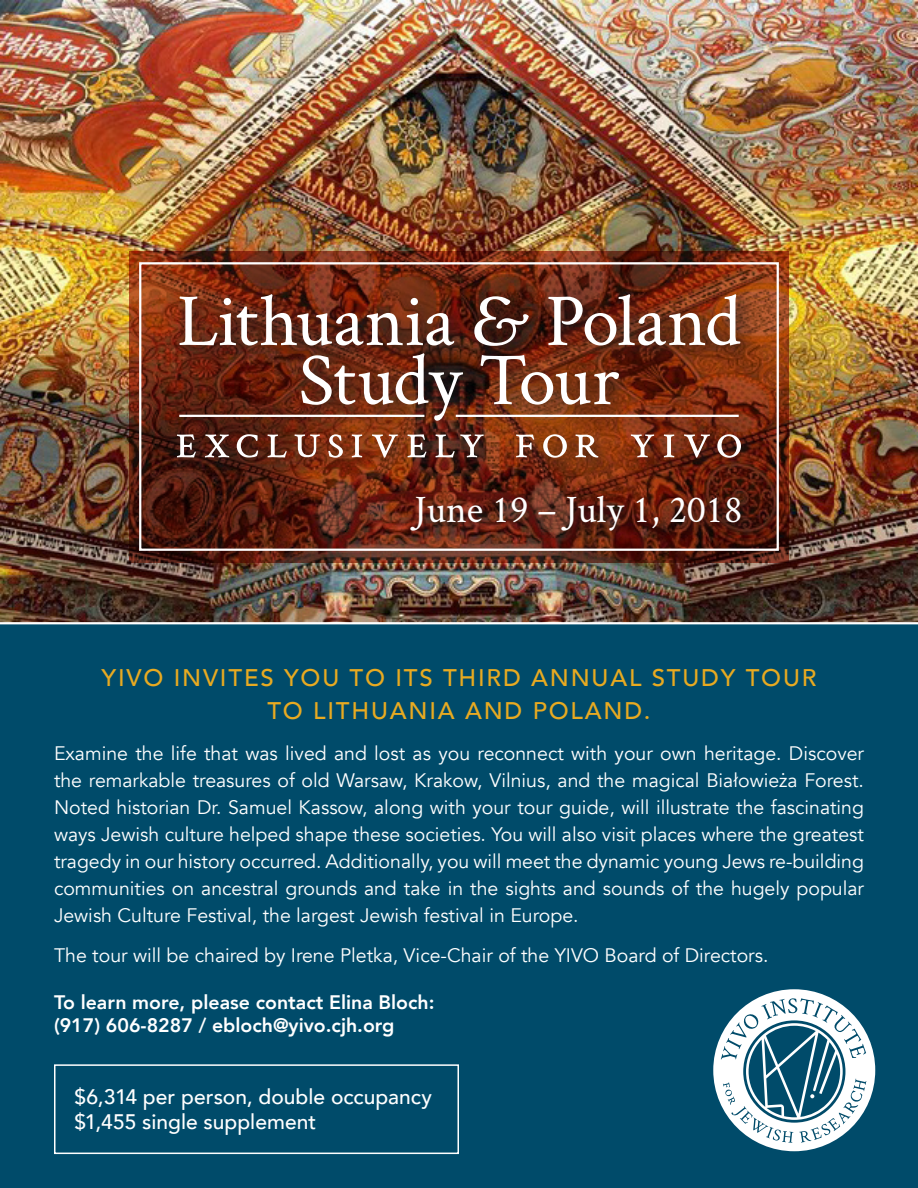
<style>
.page{position:relative;width:918px;height:1188px;background:#fff}
.page>*{position:absolute;margin:0;border:0;box-sizing:border-box;transform-origin:0 0}
.t1{font:75px "Crimson";letter-spacing:-.015em;color:#fff}
.t2{font:51px "Crimson";letter-spacing:.12em;color:#fff}
.t3{font:39px "Crimson";color:#fff}
.Default{font:500 24px "Avenir";letter-spacing:.075em;color:#e8aa21}
.t4{font:500 21px "Avenir";color:#fff}
.Default-2{font:19.5px/27px "Avenir";color:#fff;text-align:justify}
.t5{font:800 19.5px "Avenir";color:#fff}
.s1{font-family:"Athelas";font-style:italic}
</style>
<div class="page">
<img style="left:0;top:0;width:918px;height:622px">
<div style="left:1px;top:624px;width:916px;height:563px;background:#004b6a"></div>
<svg style="left:129px;top:251px;width:660px;height:311px;background:#662612"></svg>
<svg style="left:402px;top:487px;width:358px;height:61px;background:#5c2012"></svg>
<div style="left:139px;top:262px;width:640px;height:289px;border:2px solid #fff"></div>
<svg style="left:713px;top:989px;width:162px;height:162px"></svg>
<svg style="left:169px;top:285px;width:591px;height:192px;background:#662711"></svg>
<hr style="left:179px;top:415px;width:245px;height:2px;background:#fff">
<hr style="left:456px;top:415px;width:283px;height:2px;background:#fff">
<div style="left:54px;top:1064px;width:405px;height:90px;border:2px solid #fff"></div>
<p class="t1" style="left:177px;top:270px;width:566px">Lithuania <span class="s1">&amp;</span> Poland</p>
<p class="t1" style="left:298px;top:329px;width:323px">Study Tour</p>
<p class="t2" style="left:176px;top:406px;width:569px">exclusively for yivo</p>
<p class="t3" style="left:414px;top:483px;width:330px">June 19 – July 1, 2018</p>
<p class="Default" style="left:102px;top:657px;width:716px">YIVO INVITES YOU TO ITS THIRD ANNUAL STUDY TOUR</p>
<p class="Default" style="left:267px;top:690px;width:385px">TO LITHUANIA AND POLAND.</p>
<p class="Default-2" style="left:54px;top:740px;width:812px">Examine the life that was lived and lost as you reconnect with your own heritage. Discover the remarkable treasures of old Warsaw, Krakow, Vilnius, and the magical Białowieża Forest.<br>Noted historian Dr. Samuel Kassow, along with your tour guide, will illustrate the fascinating ways Jewish culture helped shape these societies. You will also visit places where the greatest tragedy in our history occurred. Additionally, you will meet the dynamic young Jews re-building communities on ancestral grounds and take in the sights and sounds of the hugely popular Jewish Culture Festival, the largest Jewish festival in Europe.</p>
<p class="Default-2" style="left:54px;top:942px;width:716px">The tour will be chaired by Irene Pletka, Vice-Chair of the YIVO Board of Directors.</p>
<p class="t5" style="left:54px;top:984px;width:382px">To learn more, please contact Elina Bloch:</p>
<p class="t5" style="left:54px;top:1008px;width:342px">(917) 606-8287 / ebloch@yivo.cjh.org</p>
<p class="t4" style="left:75px;top:1079px;width:359px">$6,314 per person, double occupancy</p>
<p class="t4" style="left:75px;top:1104px;width:243px">$1,455 single supplement</p>
</div>
